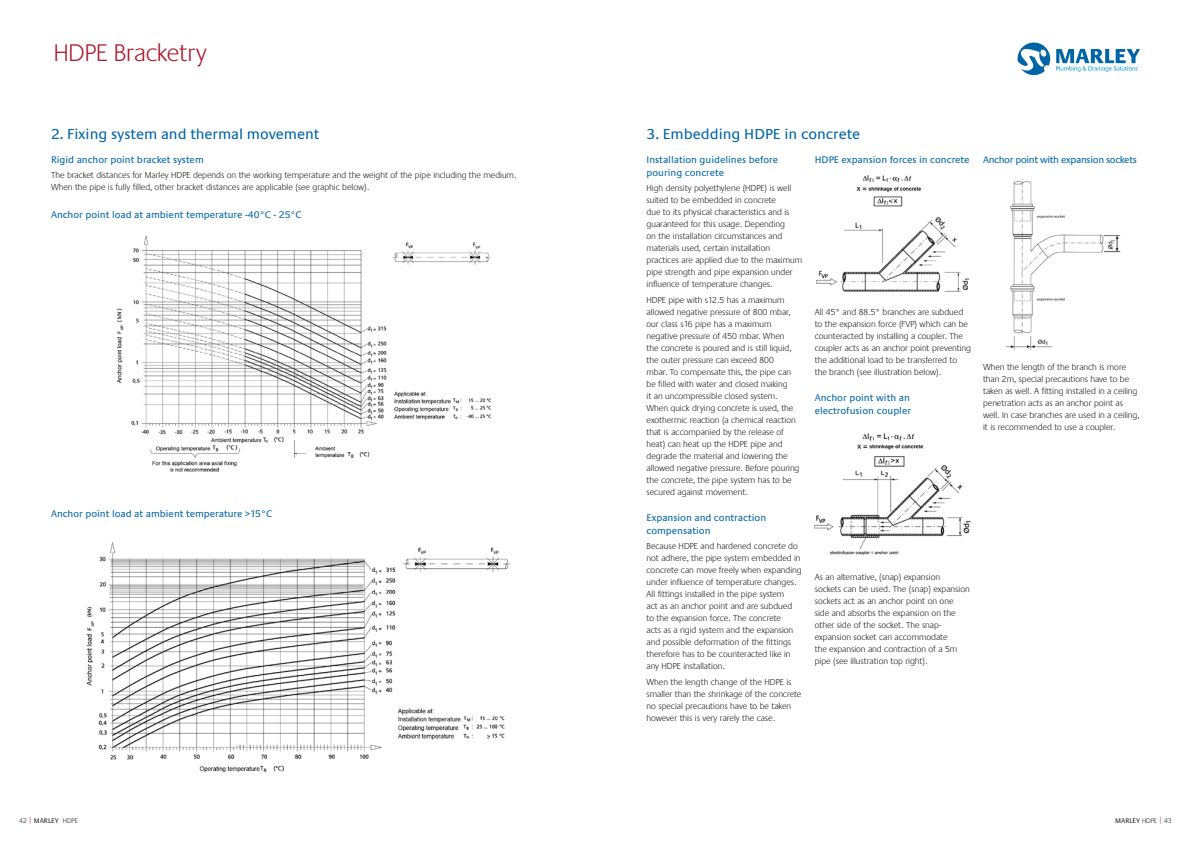
<style>
.page{position:relative;width:1191px;height:842px;background:#fff}
.page>*{position:absolute;margin:0;border:0;box-sizing:border-box;transform-origin:0 0}
.Page_Heading{font:300 25px "Praxis EF";color:#ac1a2e}
._2_sub_head{font:15px "Praxis EF";color:#0065a7}
._2-1_sub_head_small{font:10px/13px "Praxis EF";color:#0065a7}
.Body_Copy_NEW{font:10px/13px "Praxis EF";color:#0065a7}
._2-1_sub_head_small-2{font:10px "Praxis EF";letter-spacing:-.03em;color:#0065a7}
.Body_Copy_NEW-2{font:300 9px/12px "Praxis EF";color:#1d1d1b}
.t1{font:300 7px "Praxis EF";letter-spacing:.015em;color:#1d1d1b}
.t2{font:7px "Praxis EF";color:#1d1d1b}
.s1{color:#ac1a2e}
.s2{font-weight:400}
.s3{font-weight:300}
.s4{font-weight:300;color:#ac1a2e}
</style>
<div class="page">
<svg style="left:1056px;top:49px;width:84px;height:23px"></svg>
<svg style="left:1017px;top:43px;width:33px;height:32px"></svg>
<img style="left:116px;top:236px;width:376px;height:236px">
<img style="left:86px;top:542px;width:424px;height:231px">
<img style="left:816px;top:175px;width:154px;height:117px">
<img style="left:1005px;top:179px;width:116px;height:171px">
<img style="left:814px;top:433px;width:157px;height:122px">
<p class="Page_Heading" style="left:54px;top:40px;width:154px">HDPE Bracketry</p>
<p class="_2_sub_head" style="left:51px;top:126px;width:270px">2. Fixing system and thermal movement</p>
<p class="_2-1_sub_head_small" style="left:51px;top:154px;width:154px">Rigid anchor point bracket system</p>
<p class="Body_Copy_NEW-2" style="left:51px;top:169px;width:467px">The bracket distances for Marley HDPE depends on the working temperature and the weight of the pipe including the medium.<br>When the pipe is fully filled, other bracket distances are applicable (see graphic below).</p>
<p class="_2-1_sub_head_small" style="left:51px;top:208px;width:252px">Anchor point load at ambient temperature -40°C - 25°C</p>
<p class="_2-1_sub_head_small" style="left:51px;top:507px;width:223px">Anchor point load at ambient temperature &gt;15°C</p>
<p class="_2_sub_head" style="left:646px;top:126px;width:215px">3. Embedding HDPE in concrete</p>
<p class="_2-1_sub_head_small" style="left:646px;top:154px;width:133px">Installation guidelines before pouring concrete</p>
<p class="Body_Copy_NEW-2" style="left:646px;top:182px;width:157px">High density polyethylene (HDPE) is well suited to be embedded in concrete<br>due to its physical characteristics and is guaranteed for this usage. Depending<br>on the installation circumstances and materials used, certain installation practices are applied due to the maximum pipe strength and pipe expansion under influence of temperature changes.</p>
<p class="Body_Copy_NEW-2" style="left:646px;top:295px;width:154px">HDPE pipe with s12.5 has a maximum allowed negative pressure of 800 mbar, our class s16 pipe has a maximum negative pressure of 450 mbar. When<br>the concrete is poured and is still liquid, the outer pressure can exceed 800<br>mbar. To compensate this, the pipe can be filled with water and closed making<br>it an uncompressible closed system.<br>When quick drying concrete is used, the exothermic reaction (a chemical reaction that is accompanied by the release of heat) can heat up the HDPE pipe and degrade the material and lowering the allowed negative pressure. Before pouring the concrete, the pipe system has to be secured against movement.</p>
<p class="_2-1_sub_head_small" style="left:646px;top:511px;width:121px">Expansion and contraction compensation</p>
<p class="Body_Copy_NEW-2" style="left:646px;top:540px;width:157px">Because HDPE and hardened concrete do not adhere, the pipe system embedded in concrete can move freely when expanding under influence of temperature changes.<br>All fittings installed in the pipe system<br>act as an anchor point and are subdued to the expansion force. The concrete<br>acts as a rigid system and the expansion and possible deformation of the fittings therefore has to be counteracted like in any HDPE installation.</p>
<p class="Body_Copy_NEW-2" style="left:646px;top:676px;width:156px">When the length change of the HDPE is smaller than the shrinkage of the concrete no special precautions have to be taken however this is very rarely the case.</p>
<p class="_2-1_sub_head_small" style="left:814px;top:154px;width:156px">HDPE expansion forces in concrete</p>
<p class="Body_Copy_NEW-2" style="left:814px;top:307px;width:158px">All 45° and 88.5° branches are subdued to the expansion force (FVP) which can be counteracted by installing a coupler. The coupler acts as an anchor point preventing the additional load to be transferred to the branch (see illustration below).</p>
<p class="Body_Copy_NEW" style="left:814px;top:391px;width:98px">Anchor point with an electrofusion coupler</p>
<p class="Body_Copy_NEW-2" style="left:814px;top:571px;width:156px">As an alternative, (snap) expansion<br>sockets can be used. The (snap) expansion sockets act as an anchor point on one side and absorbs the expansion on the other side of the socket. The snap&shy;expansion socket can accommodate<br>the expansion and contraction of a 5m pipe (see illustration top right).</p>
<p class="_2-1_sub_head_small-2" style="left:983px;top:154px;width:155px">Anchor point with expansion sockets</p>
<p class="Body_Copy_NEW-2" style="left:983px;top:362px;width:158px">When the length of the branch is more than 2m, special precautions have to be taken as well. A fitting installed in a ceiling penetration acts as an anchor point as well. In case branches are used in a ceiling, it is recommended to use a coupler.</p>
<p class="t1" style="left:19px;top:817px;width:60px">42 <span class="s1">|</span> <span class="s2">MARLEY</span> HDPE</p>
<p class="t2" style="left:1115px;top:817px;width:58px">MARLEY <span class="s3">HDPE</span> <span class="s4">|</span> <span class="s3">43</span></p>
</div>
